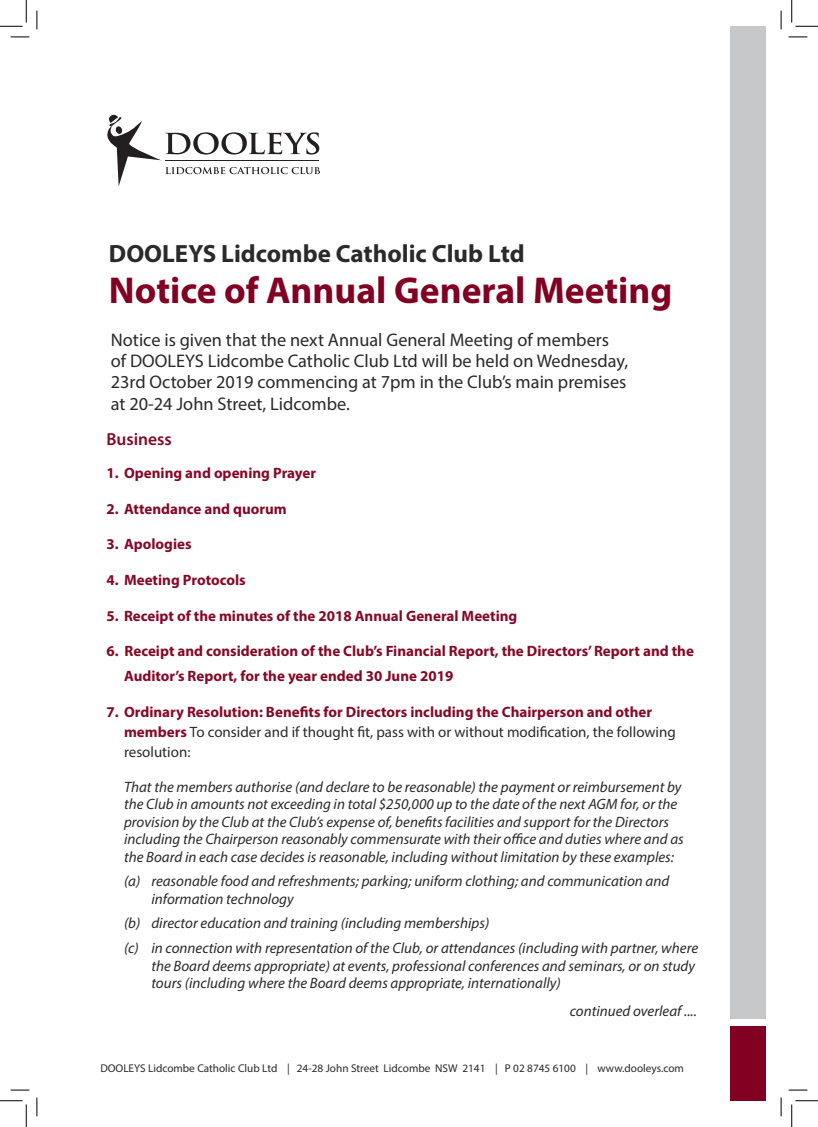
<style>
.page{position:relative;width:818px;height:1127px;background:#fff}
.page>*{position:absolute;margin:0;border:0;box-sizing:border-box;transform-origin:0 0}
.t1{font:700 37.5px "Myriad Pro";color:#820123}
.t2{font:700 25px "Myriad Pro";color:#2b292a}
.t3{font:18.25px/21.2px "Myriad Pro";color:#2b292a}
.t4{font:600 17.5px "Myriad Pro";color:#850927}
.t5{font:italic 15px/17.5px "Myriad Pro";color:#2b292a}
.t6{font:700 15px/20px "Myriad Pro";color:#850927}
.t7{font:11.25px "Myriad Pro";color:#2b292a}
.s1{font-weight:400;color:#2b292a}
</style>
<div class="page">
<div style="left:730px;top:26px;width:36px;height:992px;background:#c7c8ca"></div>
<div style="left:730px;top:1026px;width:36px;height:74px;background:#820123"></div>
<svg style="left:107px;top:115px;width:213px;height:71px"></svg>
<svg style="left:11px;top:36px;width:18px;height:2px"></svg>
<svg style="left:788px;top:36px;width:19px;height:2px"></svg>
<svg style="left:11px;top:1089px;width:18px;height:1px"></svg>
<svg style="left:788px;top:1089px;width:19px;height:1px"></svg>
<svg style="left:36px;top:11px;width:2px;height:18px"></svg>
<svg style="left:36px;top:1097px;width:2px;height:18px"></svg>
<svg style="left:780px;top:11px;width:2px;height:18px"></svg>
<svg style="left:780px;top:1097px;width:2px;height:18px"></svg>
<svg style="left:0;top:0;width:27px;height:27px"></svg>
<svg style="left:0;top:1100px;width:27px;height:26px"></svg>
<svg style="left:791px;top:0;width:27px;height:27px"></svg>
<svg style="left:791px;top:1100px;width:27px;height:26px"></svg>
<h2 class="t2" style="left:109px;top:237px;width:417px">DOOLEYS Lidcombe Catholic Club Ltd</h2>
<h1 class="t1" style="left:109px;top:266px;width:565px">Notice of Annual General Meeting</h1>
<p class="t3" style="left:111px;top:329px;width:519px">Notice is given that the next Annual General Meeting of members of DOOLEYS Lidcombe Catholic Club Ltd will be held on Wednesday, 23rd October 2019 commencing at 7pm in the Club’s main premises at 20-24 John Street, Lidcombe.</p>
<p class="t4" style="left:106px;top:427px;width:67px">Business</p>
<p class="t6" style="left:106px;top:462px;width:211px">1. Opening and opening Prayer</p>
<p class="t6" style="left:106px;top:498px;width:182px">2. Attendance and quorum</p>
<p class="t6" style="left:106px;top:533px;width:87px">3. Apologies</p>
<p class="t6" style="left:106px;top:569px;width:141px">4. Meeting Protocols</p>
<p class="t6" style="left:106px;top:605px;width:412px">5. Receipt of the minutes of the 2018 Annual General Meeting</p>
<p class="t6" style="left:124px;top:638px;width:571px;line-height:25px;text-indent:-18px">6. Receipt and consideration of the Club’s Financial Report, the Directors’ Report and the<br>Auditor’s Report, for the year ended 30 June 2019</p>
<p class="t6" style="left:124px;top:701px;width:553px;text-indent:-18px">7. Ordinary Resolution: Benefits for Directors including the Chairperson and other members <span class="s1">To consider and if thought fit, pass with or without modification, the following resolution:</span></p>
<p class="t5" style="left:124px;top:777px;width:561px">That the members authorise (and declare to be reasonable) the payment or reimbursement by the Club in amounts not exceeding in total $250,000 up to the date of the next AGM for, or the provision by the Club at the Club’s expense of, benefits facilities and support for the Directors including the Chairperson reasonably commensurate with their office and duties where and as the Board in each case decides is reasonable, including without limitation by these examples:</p>
<p class="t5" style="left:151px;top:872px;width:519px;text-indent:-27px">(a) reasonable food and refreshments; parking; uniform clothing; and communication and information technology</p>
<p class="t5" style="left:124px;top:910px;width:576px;line-height:24.6px">(b) director education and training (including memberships)<br>(c) in connection with representation of the Club, or attendances (including with partner, where</p>
<p class="t5" style="left:151px;top:956px;width:545px">the Board deems appropriate) at events, professional conferences and seminars, or on study tours (including where the Board deems appropriate, internationally)</p>
<p class="t5" style="left:570px;top:1001px;width:129px">continued overleaf ....</p>
<p class="t7" style="left:100px;top:1060px;width:585px">DOOLEYS Lidcombe Catholic Club Ltd | 24-28 John Street Lidcombe NSW 2141 | P 02 8745 6100 | www.dooleys.com</p>
</div>
